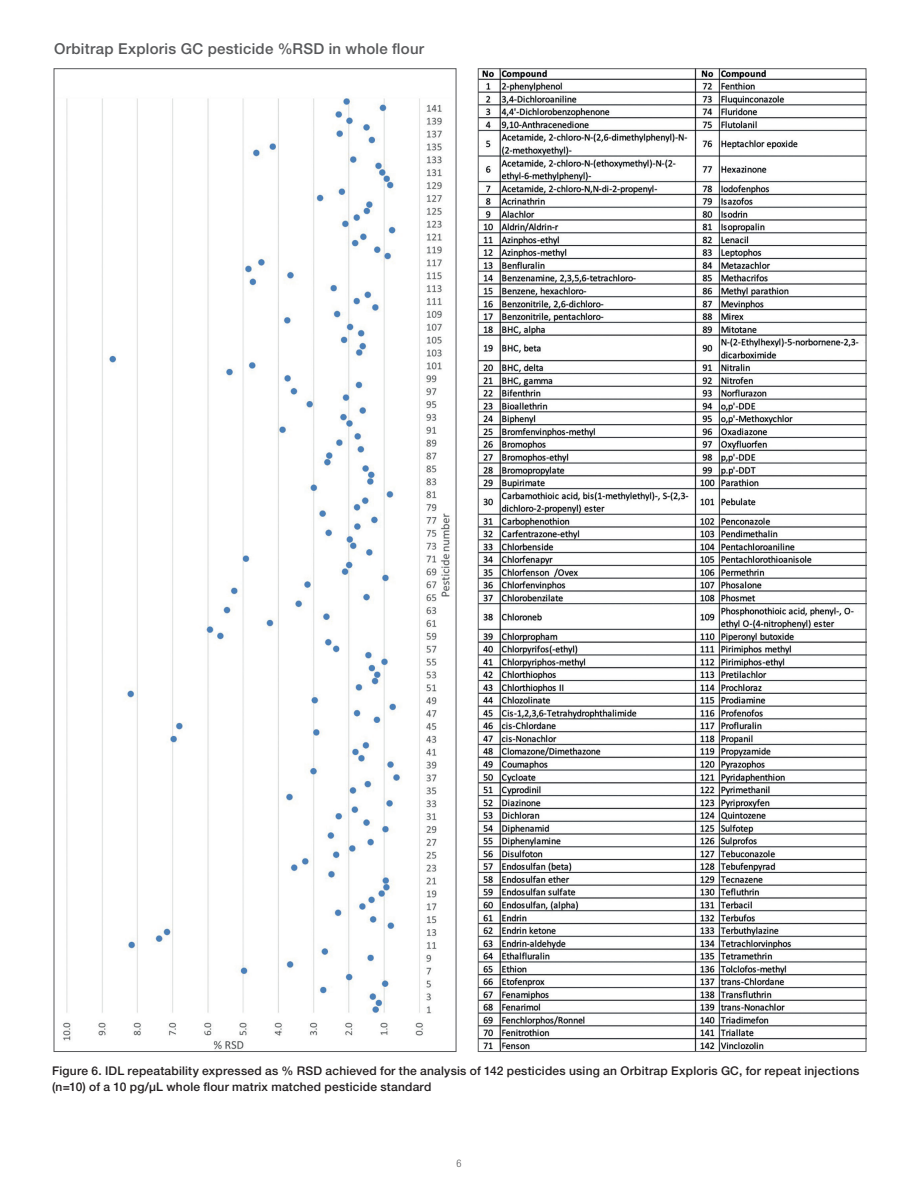
<style>
.page{position:relative;width:918px;height:1188px;background:#fff}
.page>*{position:absolute;margin:0;border:0;box-sizing:border-box;transform-origin:0 0}
.t1{font:500 15px "Helvetica Neue LTW1 G";letter-spacing:.02em;color:#57585a}
.t2{font:500 12px/15.8px "Helvetica Neue LTW1 G";letter-spacing:.02em;color:#231f20}
.t3{font:300 condensed 10.5px "Helvetica Neue LTW1 G";color:#57585a}
</style>
<div class="page">
<img style="left:63px;top:98px;width:387px;height:952px">
<img style="left:480px;top:70px;width:384px;height:980px">
<p class="t1" style="left:54px;top:40px;width:372px">Orbitrap Exploris GC pesticide %RSD in whole flour</p>
<p class="t2" style="left:52px;top:1063px;width:809px">Figure 6. IDL repeatability expressed as % RSD achieved for the analysis of 142 pesticides using an Orbitrap Exploris GC, for repeat injections (n=10) of a 10 pg/µL whole flour matrix matched pesticide standard</p>
<p class="t3" style="left:456px;top:1157px;width:7px">6</p>
</div>
